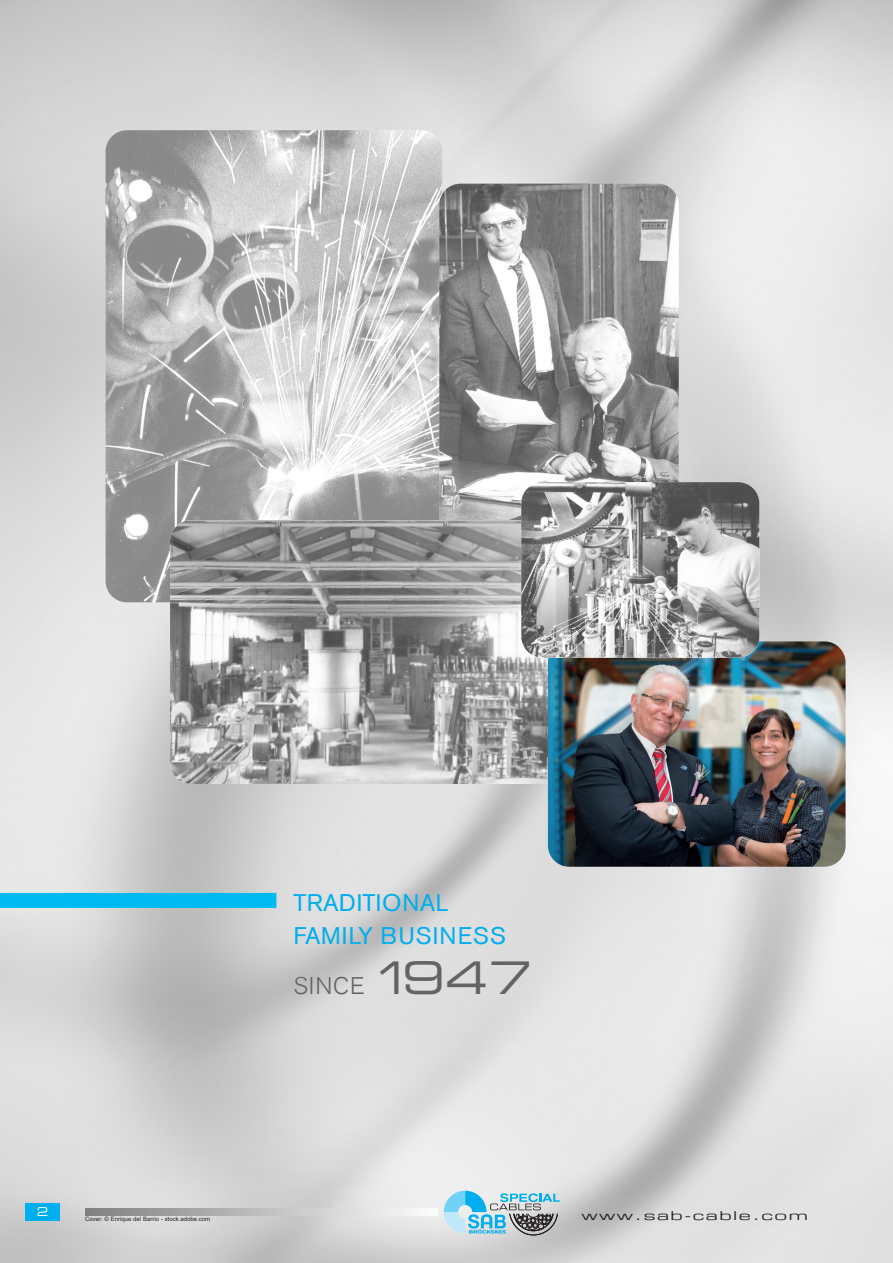
<style>
.page{position:relative;width:893px;height:1263px;background:#fff}
.page>*{position:absolute;margin:0;border:0;box-sizing:border-box;transform-origin:0 0}
.t1{font:24px/33px "Akzidenz Grotesk Std";letter-spacing:.035em;color:#00aeef}
.t2{font:300 24px "Akzidenz Grotesk Std";letter-spacing:.03em;color:#636366}
.t3{font:12px "Eurostile Extended Two";letter-spacing:.095em;color:#231f20;scale:1.3 1}
.t4{font:12px "Eurostile Extended Two";color:#fff}
.t5{font:6px "Arial";color:#231f20}
.s1{font-family:"Eurostile Extended Two";font-weight:400;font-size:45px}
</style>
<div class="page">
<img style="left:0;top:0;width:893px;height:1263px">
<img style="left:106px;top:130px;width:336px;height:472px;border-radius:21px">
<img style="left:439px;top:184px;width:240px;height:362px;border-radius:21px">
<img style="left:170px;top:520px;width:477px;height:264px;border-radius:21px">
<div style="left:0;top:893px;width:276px;height:15px;background:#00baf1"></div>
<img style="left:548px;top:641px;width:298px;height:226px;border-radius:21px">
<img style="left:521px;top:482px;width:238px;height:176px;border-radius:21px">
<div style="left:26px;top:1203px;width:34px;height:17px;background:#00aeef"></div>
<svg style="left:444px;top:1191px;width:116px;height:45px;background:#9ac1d0"></svg>
<svg style="left:85px;top:1209px;width:353px;height:6px;background:#bebebe"></svg>
<p class="t1" style="left:293px;top:886px;width:214px">TRADITIONAL<br>FAMILY BUSINESS</p>
<p class="t2" style="left:294px;top:972px;width:240px">SINCE <span class="s1">1947</span></p>
<p class="t4" style="left:37px;top:1204px;width:13px">2</p>
<p class="t5" style="left:85px;top:1215px;width:127px">Cover: © Enrique del Barrio - stock.adobe.com</p>
<p class="t3" style="left:581px;top:1207px;width:176px">www.sab-cable.com</p>
</div>
